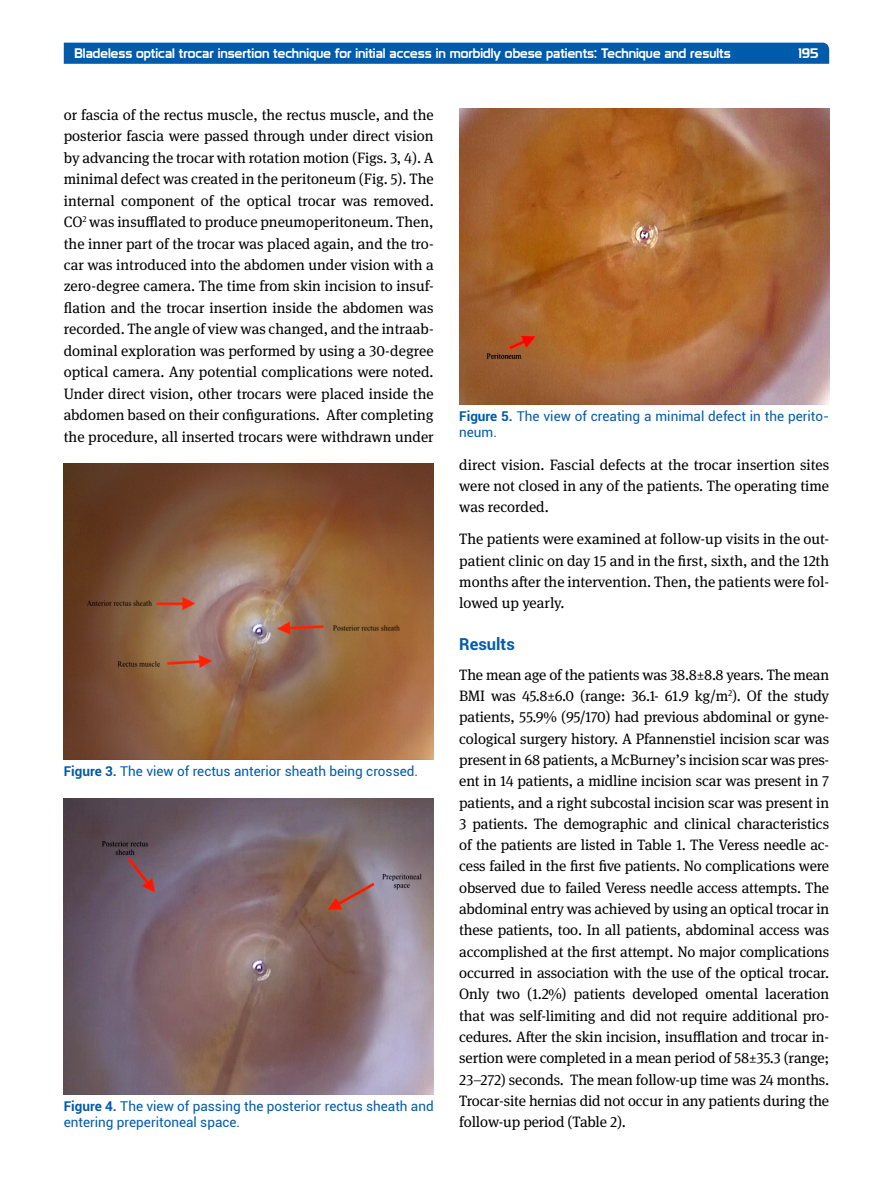
<style>
.page{position:relative;width:893px;height:1191px;background:#fff}
.page>*{position:absolute;margin:0;border:0;box-sizing:border-box;transform-origin:0 0}
.t1{font:700 16.5px "Roboto";color:#005baa}
.t2{font:15px/21.3px "DG Meta Serif Science";color:#000;text-align:justify}
.t3{font:13.5px/16.5px "Roboto";color:#005baa}
.t4{font:13.5px "Prototype";color:#fff}
.s1{font-weight:700}
</style>
<div class="page">
<div style="left:64px;top:43px;width:765px;height:21px;background:#005baa"></div>
<img style="left:64px;top:464px;width:370px;height:295px">
<img style="left:64px;top:798px;width:370px;height:296px">
<img style="left:459px;top:108px;width:370px;height:296px">
<p class="t4" style="left:74px;top:45px;width:658px">Bladeless optical trocar insertion technique for initial access in morbidly obese patients: Technique and results</p>
<p class="t4" style="left:799px;top:45px;width:21px">195</p>
<p class="t2" style="left:64px;top:104px;width:371px">or fascia of the rectus muscle, the rectus muscle, and the posterior fascia were passed through under direct vision by advancing the trocar with rotation motion (Figs. 3, 4). A minimal defect was created in the peritoneum (Fig. 5). The internal component of the optical trocar was removed.<br>CO<sup>2</sup> was insufflated to produce pneumoperitoneum. Then, the inner part of the trocar was placed again, and the tro&shy;car was introduced into the abdomen under vision with a zero-degree camera. The time from skin incision to insuf&shy;flation and the trocar insertion inside the abdomen was recorded. The angle of view was changed, and the intraab&shy;dominal exploration was performed by using a 30-degree optical camera. Any potential complications were noted.<br>Under direct vision, other trocars were placed inside the abdomen based on their configurations. After completing the procedure, all inserted trocars were withdrawn under</p>
<p class="t3" style="left:64px;top:762px;width:356px"><span class="s1">Figure 3.</span> The view of rectus anterior sheath being crossed.</p>
<p class="t3" style="left:64px;top:1097px;width:371px"><span class="s1">Figure 4.</span> The view of passing the posterior rectus sheath and entering preperitoneal space.</p>
<p class="t3" style="left:459px;top:407px;width:371px"><span class="s1">Figure 5.</span> The view of creating a minimal defect in the perito&shy;neum.</p>
<p class="t2" style="left:459px;top:453px;width:371px">direct vision. Fascial defects at the trocar insertion sites were not closed in any of the patients. The operating time was recorded.</p>
<p class="t2" style="left:459px;top:528px;width:371px">The patients were examined at follow-up visits in the out&shy;patient clinic on day 15 and in the first, sixth, and the 12th months after the intervention. Then, the patients were fol&shy;lowed up yearly.</p>
<p class="t1" style="left:459px;top:632px;width:57px">Results</p>
<p class="t2" style="left:459px;top:663px;width:371px">The mean age of the patients was 38.8±8.8 years. The mean BMI was 45.8±6.0 (range: 36.1- 61.9 kg/m<sup>2</sup>). Of the study patients, 55.9% (95/170) had previous abdominal or gyne&shy;cological surgery history. A Pfannenstiel incision scar was present in 68 patients, a McBurney’s incision scar was pres&shy;ent in 14 patients, a midline incision scar was present in 7 patients, and a right subcostal incision scar was present in 3 patients. The demographic and clinical characteristics of the patients are listed in Table 1. The Veress needle ac&shy;cess failed in the first five patients. No complications were observed due to failed Veress needle access attempts. The abdominal entry was achieved by using an optical trocar in these patients, too. In all patients, abdominal access was accomplished at the first attempt. No major complications occurred in association with the use of the optical trocar.<br>Only two (1.2%) patients developed omental laceration that was self-limiting and did not require additional pro&shy;cedures. After the skin incision, insufflation and trocar in&shy;sertion were completed in a mean period of 58±35.3 (range; 23–272) seconds. The mean follow-up time was 24 months.<br>Trocar-site hernias did not occur in any patients during the follow-up period (Table 2).</p>
</div>
